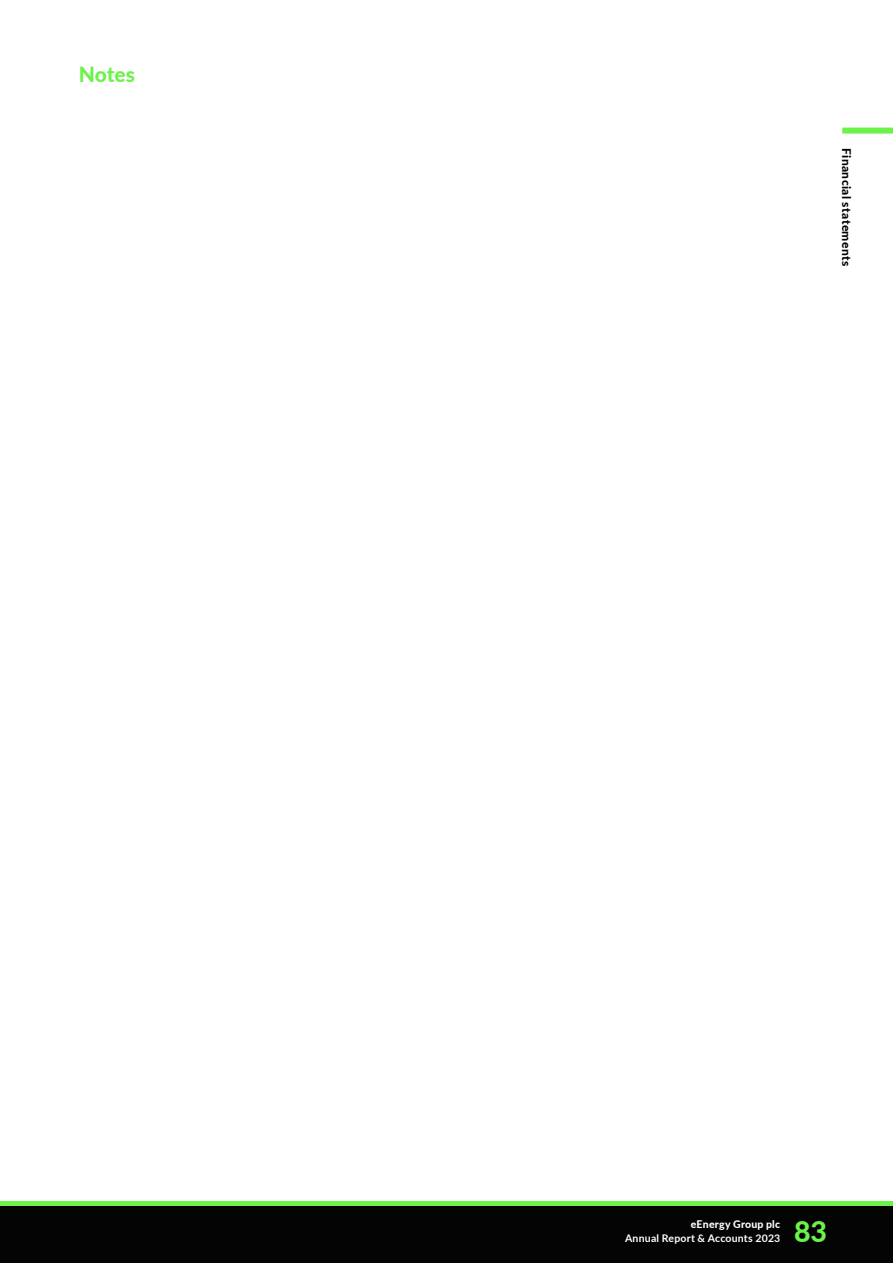
<style>
.page{position:relative;width:893px;height:1263px;background:#fff}
.page>*{position:absolute;margin:0;border:0;box-sizing:border-box;transform-origin:0 0}
.t1{font:900 28.5px "Lato";color:#6cf349}
.t2{font:900 21px "Lato";letter-spacing:-.005em;color:#6cf349}
.t3{font:900 12px "Lato";letter-spacing:.035em;color:#000}
.t4{font:700 10.5px "Lato";letter-spacing:.02em;color:#fff}
.t5{font:900 10.5px "Lato";letter-spacing:.02em;color:#fff}
</style>
<div class="page">
<div style="left:0;top:1205px;width:893px;height:58px;background:#040404"></div>
<hr style="left:0;top:1201px;width:893px;height:4px;background:#6cf349">
<div style="left:842px;top:128px;width:51px;height:6px;background:#6cf349"></div>
<h2 class="t2" style="left:79px;top:61px;width:58px">Notes</h2>
<p class="t3" style="left:854px;top:148px;width:120px;rotate:90deg">Financial statements</p>
<p class="t5" style="left:691px;top:1218px;width:91px">eEnergy Group plc</p>
<p class="t4" style="left:625px;top:1231px;width:157px">Annual Report &amp; Accounts 2023</p>
<h1 class="t1" style="left:794px;top:1213px;width:35px">83</h1>
</div>
